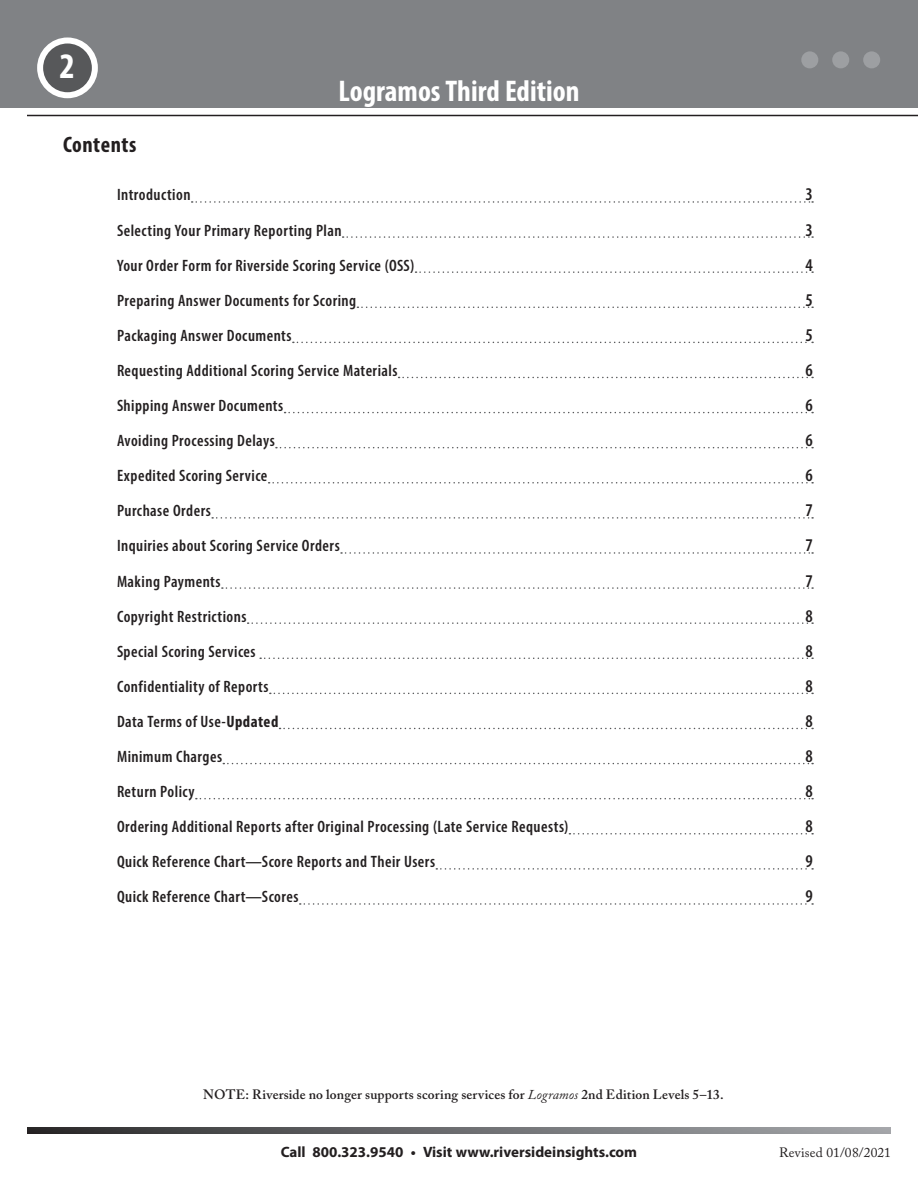
<style>
.page{position:relative;width:918px;height:1188px;background:#fff}
.page>*{position:absolute;margin:0;border:0;box-sizing:border-box;transform-origin:0 0}
.t1{font:81px "Myriad Pro";color:#9d9fa2}
.t2{font:700 condensed 36px "Myriad Pro";color:#fff}
.t3{font:700 condensed 30px "Myriad Pro";color:#fff}
.t4{font:700 condensed 22.5px "Myriad Pro";letter-spacing:.02em;color:#231f20}
.t5{font:600 condensed 18px "Myriad Pro";color:#231f20}
.t6{font:600 condensed 16.5px "Myriad Pro";letter-spacing:.03em;color:#231f20}
.t7{font:700 15px "Myriad Pro";color:#231f20}
.t8{font:600 13.5px "Adobe Caslon Pro";letter-spacing:.01em;color:#231f20}
.t9{font:13.5px "Adobe Caslon Pro";letter-spacing:.015em;color:#231f20}
.s1{font-weight:700}
.s2{font-weight:400;font-style:italic}
</style>
<div class="page">
<div style="left:0;top:0;width:918px;height:107px;background:#808285"></div>
<div style="left:40px;top:40px;width:55px;height:55px;background:#57585a;border-radius:50%"></div>
<div style="left:37px;top:37px;width:61px;height:61px;border:6px solid #fff;border-radius:50%"></div>
<hr style="left:27px;top:115px;width:891px;height:1px;background:#231f20">
<svg style="left:27px;top:1127px;width:864px;height:7px;background:#6a6a6d"></svg>
<svg style="left:192px;top:201px;width:621px;height:2px"></svg>
<svg style="left:343px;top:236px;width:470px;height:2px"></svg>
<svg style="left:416px;top:271px;width:397px;height:2px"></svg>
<svg style="left:357px;top:307px;width:456px;height:1px"></svg>
<svg style="left:293px;top:342px;width:520px;height:1px"></svg>
<svg style="left:399px;top:377px;width:414px;height:1px"></svg>
<svg style="left:285px;top:412px;width:528px;height:1px"></svg>
<svg style="left:276px;top:447px;width:537px;height:1px"></svg>
<svg style="left:269px;top:482px;width:544px;height:2px"></svg>
<svg style="left:212px;top:517px;width:601px;height:2px"></svg>
<svg style="left:341px;top:552px;width:472px;height:2px"></svg>
<svg style="left:222px;top:587px;width:591px;height:2px"></svg>
<svg style="left:248px;top:622px;width:565px;height:2px"></svg>
<svg style="left:260px;top:658px;width:553px;height:1px"></svg>
<svg style="left:270px;top:693px;width:543px;height:1px"></svg>
<svg style="left:280px;top:728px;width:533px;height:1px"></svg>
<svg style="left:223px;top:763px;width:590px;height:1px"></svg>
<svg style="left:196px;top:798px;width:617px;height:1px"></svg>
<svg style="left:569px;top:833px;width:244px;height:2px"></svg>
<svg style="left:436px;top:868px;width:377px;height:2px"></svg>
<svg style="left:300px;top:903px;width:513px;height:2px"></svg>
<h2 class="t2" style="left:59px;top:44px;width:17px">2</h2>
<h1 class="t1" style="left:798px;top:10px;width:86px">•••</h1>
<h3 class="t3" style="left:339px;top:72px;width:242px">Logramos Third Edition</h3>
<h3 class="t4" style="left:63px;top:130px;width:75px">Contents</h3>
<p class="t6" style="left:117px;top:185px;width:75px">Introduction</p>
<p class="t5" style="left:806px;top:183px;width:9px">3</p>
<p class="t6" style="left:117px;top:220px;width:226px">Selecting Your Primary Reporting Plan</p>
<p class="t5" style="left:806px;top:219px;width:9px">3</p>
<p class="t6" style="left:117px;top:255px;width:299px">Your Order Form for Riverside Scoring Service (OSS)</p>
<p class="t5" style="left:805px;top:254px;width:9px">4</p>
<p class="t6" style="left:117px;top:290px;width:241px">Preparing Answer Documents for Scoring</p>
<p class="t5" style="left:805px;top:289px;width:9px">5</p>
<p class="t6" style="left:117px;top:325px;width:176px">Packaging Answer Documents</p>
<p class="t5" style="left:806px;top:324px;width:9px">5</p>
<p class="t6" style="left:117px;top:360px;width:282px">Requesting Additional Scoring Service Materials</p>
<p class="t5" style="left:806px;top:359px;width:9px">6</p>
<p class="t6" style="left:117px;top:395px;width:168px">Shipping Answer Documents</p>
<p class="t5" style="left:806px;top:394px;width:9px">6</p>
<p class="t6" style="left:117px;top:431px;width:159px">Avoiding Processing Delays</p>
<p class="t5" style="left:805px;top:429px;width:9px">6</p>
<p class="t6" style="left:117px;top:466px;width:152px">Expedited Scoring Service</p>
<p class="t5" style="left:805px;top:464px;width:9px">6</p>
<p class="t6" style="left:117px;top:501px;width:95px">Purchase Orders</p>
<p class="t5" style="left:805px;top:499px;width:9px">7</p>
<p class="t6" style="left:117px;top:536px;width:224px">Inquiries about Scoring Service Orders</p>
<p class="t5" style="left:805px;top:534px;width:9px">7</p>
<p class="t6" style="left:117px;top:571px;width:105px">Making Payments</p>
<p class="t5" style="left:806px;top:570px;width:9px">7</p>
<p class="t6" style="left:117px;top:606px;width:131px">Copyright Restrictions</p>
<p class="t5" style="left:805px;top:605px;width:9px">8</p>
<p class="t6" style="left:117px;top:641px;width:140px">Special Scoring Services</p>
<p class="t5" style="left:805px;top:640px;width:9px">8</p>
<p class="t6" style="left:117px;top:676px;width:153px">Confidentiality of Reports</p>
<p class="t5" style="left:805px;top:675px;width:9px">8</p>
<p class="t6" style="left:117px;top:711px;width:163px">Data Terms of Use-<span class="s1">Updated</span></p>
<p class="t5" style="left:805px;top:710px;width:9px">8</p>
<p class="t6" style="left:117px;top:746px;width:107px">Minimum Charges</p>
<p class="t5" style="left:806px;top:745px;width:9px">8</p>
<p class="t6" style="left:117px;top:782px;width:79px">Return Policy</p>
<p class="t5" style="left:805px;top:780px;width:9px">8</p>
<p class="t6" style="left:117px;top:817px;width:453px">Ordering Additional Reports after Original Processing (Late Service Requests)</p>
<p class="t5" style="left:806px;top:815px;width:9px">8</p>
<p class="t6" style="left:117px;top:852px;width:320px">Quick Reference Chart—Score Reports and Their Users</p>
<p class="t5" style="left:806px;top:850px;width:9px">9</p>
<p class="t6" style="left:117px;top:887px;width:183px">Quick Reference Chart—Scores</p>
<p class="t5" style="left:805px;top:885px;width:9px">9</p>
<p class="t8" style="left:203px;top:1086px;width:522px">NOTE: Riverside no longer supports scoring services for <span class="s2">Logramos</span> 2nd Edition Levels 5–13.</p>
<p class="t7" style="left:281px;top:1143px;width:358px">Call 800.323.9540 • Visit www.riversideinsights.com</p>
<p class="t9" style="left:779px;top:1144px;width:113px">Revised 01/08/2021</p>
</div>
